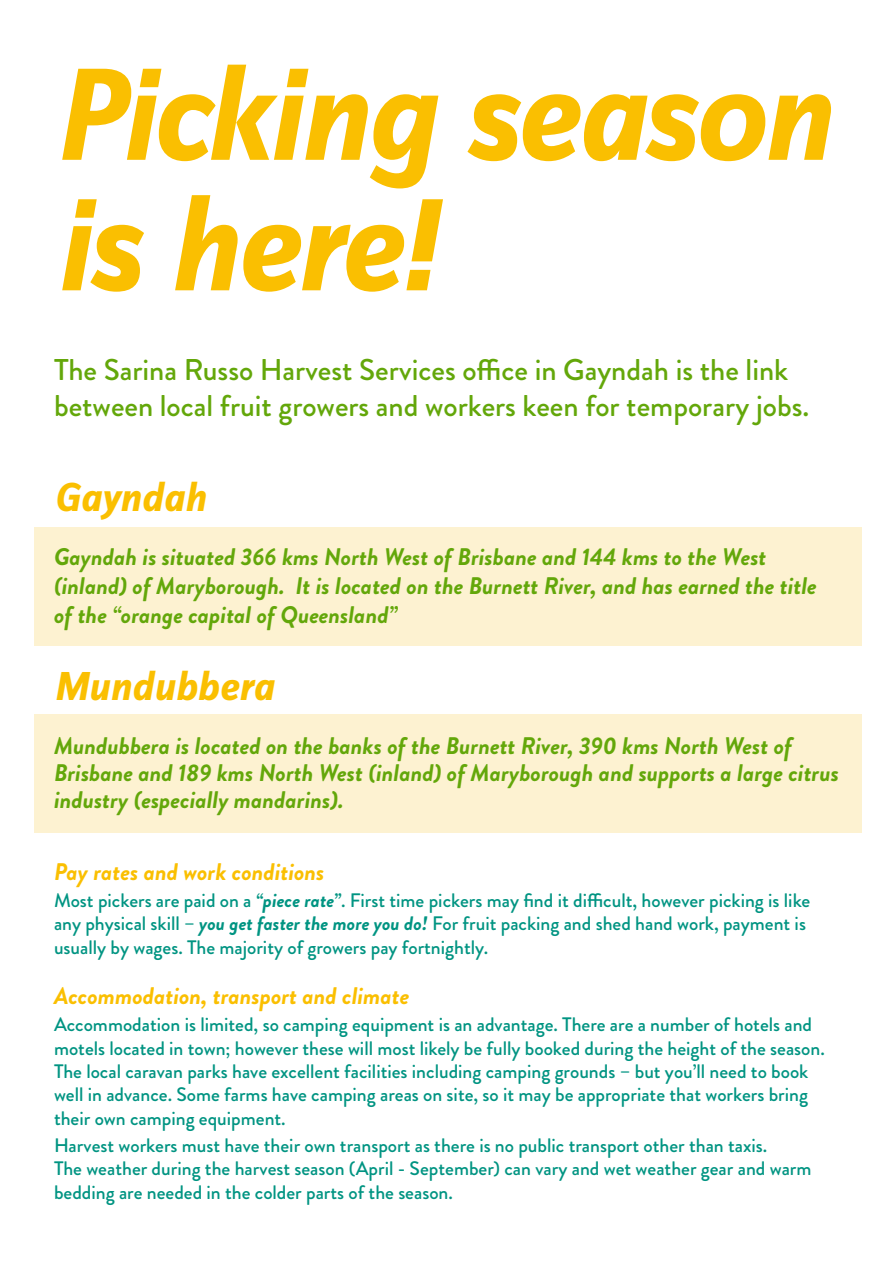
<style>
.page{position:relative;width:893px;height:1263px;background:#fff}
.page>*{position:absolute;margin:0;border:0;box-sizing:border-box;transform-origin:0 0}
.t1{font:italic 700 136.5px/130.5px "Zine Sans Dis OT";letter-spacing:-.025em;color:#fabf01}
.t2{font:italic 700 42px "Zine Sans Dis OT";color:#fabf01}
.t3{font:500 30px/36px "Brandon Grotesque";color:#63a70a}
.t4{font:italic 700 24px/28.8px "Brandon Grotesque";color:#63a70a}
.t5{font:italic 700 24px "Brandon Grotesque";color:#fabf01}
.t6{font:500 19.5px/23.4px "Brandon Grotesque";color:#009482}
.s1{font-weight:700;font-style:italic}
</style>
<div class="page">
<div style="left:34px;top:527px;width:827px;height:118px;background:#fdf2d1"></div>
<div style="left:34px;top:715px;width:827px;height:118px;background:#fdf2d1"></div>
<h1 class="t1" style="left:54px;top:56px;width:778px">Picking season is here!</h1>
<h3 class="t3" style="left:54px;top:352px;width:757px">The Sarina Russo Harvest Services office in Gayndah is the link between local fruit growers and workers keen for temporary jobs.</h3>
<h2 class="t2" style="left:54px;top:476px;width:153px">Gayndah</h2>
<p class="t4" style="left:54px;top:543px;width:764px">Gayndah is situated 366 kms North West of Brisbane and 144 kms to the West (inland) of Maryborough. It is located on the Burnett River, and has earned the title of the “orange capital of Queensland”</p>
<h2 class="t2" style="left:54px;top:665px;width:221px">Mundubbera</h2>
<p class="t4" style="left:54px;top:733px;width:786px;line-height:27px">Mundubbera is located on the banks of the Burnett River, 390 kms North West of<br>Brisbane and 189 kms North West (inland) of Maryborough and supports a large citrus industry (especially mandarins).</p>
<p class="t5" style="left:54px;top:855px;width:272px">Pay rates and work conditions</p>
<p class="t6" style="left:54px;top:889px;width:758px">Most pickers are paid on a <span class="s1">“piece rate”</span>. First time pickers may find it difficult, however picking is like any physical skill – <span class="s1">you get faster the more you do!</span> For fruit packing and shed hand work, payment is usually by wages. The majority of growers pay fortnightly.</p>
<p class="t5" style="left:54px;top:979px;width:357px">Accommodation, transport and climate</p>
<p class="t6" style="left:54px;top:1013px;width:772px">Accommodation is limited, so camping equipment is an advantage. There are a number of hotels and motels located in town; however these will most likely be fully booked during the height of the season.<br>The local caravan parks have excellent facilities including camping grounds – but you’ll need to book well in advance. Some farms have camping areas on site, so it may be appropriate that workers bring their own camping equipment.</p>
<p class="t6" style="left:54px;top:1134px;width:759px">Harvest workers must have their own transport as there is no public transport other than taxis.<br>The weather during the harvest season (April - September) can vary and wet weather gear and warm bedding are needed in the colder parts of the season.</p>
</div>
